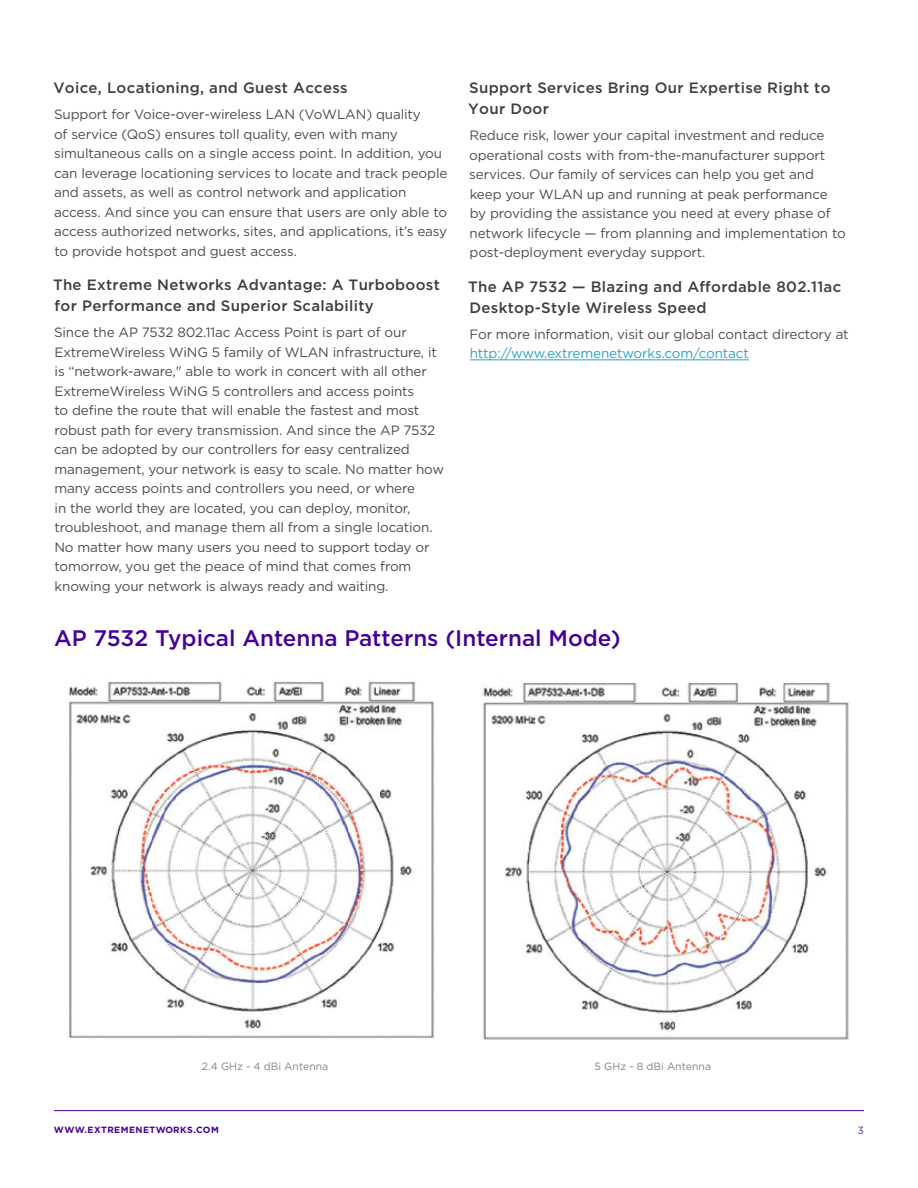
<style>
.page{position:relative;width:918px;height:1188px;background:#fff}
.page>*{position:absolute;margin:0;border:0;box-sizing:border-box;transform-origin:0 0}
.t1{font:500 22.5px "Gotham";color:#409}
.t2{font:500 15px/21px "Gotham";letter-spacing:.02em;color:#3e3e3f}
.Body{font:13.5px/19.5px "Gotham";letter-spacing:-.01em;color:#4b4c4d}
.Image_Caption{font:10.5px "Gotham";color:#808285}
.t3{font:10.5px "Gotham";color:#6026a8}
.t4{font:700 9px "Gotham";letter-spacing:.05em;color:#409}
.s1{color:#29a2ca}
</style>
<div class="page">
<hr style="left:54px;top:1110px;width:810px;height:1px;background:#409">
<hr style="left:470px;top:360px;width:279px;height:1px;background:#29a2ca">
<img style="left:69px;top:682px;width:365px;height:356px">
<img style="left:483px;top:683px;width:366px;height:356px">
<h3 class="t2" style="left:53px;top:77px;width:296px">Voice, Locationing, and Guest Access</h3>
<p class="Body" style="left:54px;top:104px;width:395px">Support for Voice-over-wireless LAN (VoWLAN) quality<br>of service (QoS) ensures toll quality, even with many simultaneous calls on a single access point. In addition, you can leverage locationing services to locate and track people and assets, as well as control network and application access. And since you can ensure that users are only able to access authorized networks, sites, and applications, it’s easy to provide hotspot and guest access.</p>
<h3 class="t2" style="left:53px;top:274px;width:388px">The Extreme Networks Advantage: A Turboboost for Performance and Superior Scalability</h3>
<p class="Body" style="left:54px;top:323px;width:392px">Since the AP 7532 802.11ac Access Point is part of our ExtremeWireless WiNG 5 family of WLAN infrastructure, it is “network-aware," able to work in concert with all other ExtremeWireless WiNG 5 controllers and access points<br>to define the route that will enable the fastest and most robust path for every transmission. And since the AP 7532 can be adopted by our controllers for easy centralized management, your network is easy to scale. No matter how many access points and controllers you need, or where<br>in the world they are located, you can deploy, monitor, troubleshoot, and manage them all from a single location.<br>No matter how many users you need to support today or tomorrow, you get the peace of mind that comes from knowing your network is always ready and waiting.</p>
<h3 class="t2" style="left:468px;top:77px;width:364px">Support Services Bring Our Expertise Right to<br>Your Door</h3>
<p class="Body" style="left:469px;top:125px;width:378px">Reduce risk, lower your capital investment and reduce operational costs with from-the-manufacturer support services. Our family of services can help you get and keep your WLAN up and running at peak performance by providing the assistance you need at every phase of network lifecycle — from planning and implementation to post-deployment everyday support.</p>
<h3 class="t2" style="left:468px;top:276px;width:375px">The AP 7532 — Blazing and Affordable 802.11ac<br>Desktop-Style Wireless Speed</h3>
<p class="Body" style="left:470px;top:324px;width:381px">For more information, visit our global contact directory at <span class="s1">http://www.extremenetworks.com/contact</span></p>
<h2 class="t1" style="left:54px;top:623px;width:568px">AP 7532 Typical Antenna Patterns (Internal Mode)</h2>
<p class="Image_Caption" style="left:202px;top:1060px;width:128px">2.4 GHz - 4 dBi Antenna</p>
<p class="Image_Caption" style="left:595px;top:1060px;width:118px">5 GHz - 8 dBi Antenna</p>
<p class="t4" style="left:54px;top:1124px;width:166px">WWW.EXTREMENETWORKS.COM</p>
<p class="t3" style="left:858px;top:1124px;width:8px">3</p>
</div>
